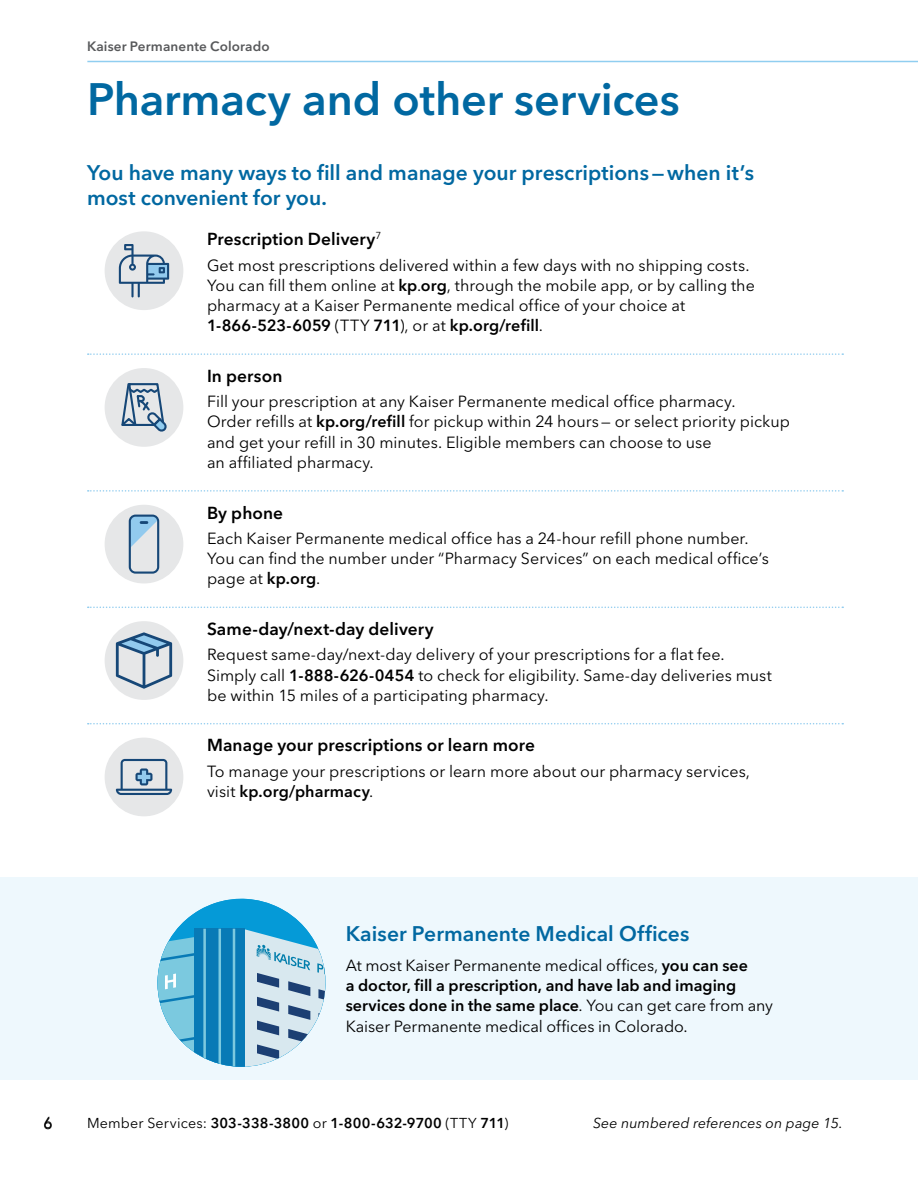
<style>
.page{position:relative;width:918px;height:1188px;background:#fff}
.page>*{position:absolute;margin:0;border:0;box-sizing:border-box;transform-origin:0 0}
.h2_OE2022{font:600 45px "Avenir Next LT Pro";letter-spacing:-.005em;color:#0168a1}
.h3_OE2022{font:600 21px/24.6px "Avenir Next LT Pro";letter-spacing:.005em;color:#0168a1}
.h4_OE2022{font:600 17.25px "Avenir Next LT Pro";letter-spacing:.005em;color:#000}
.MRG_body{font:16.05px/20.2px "Avenir Next LT Pro";color:#000}
.t1{font:15.75px "Avenir Next LT Pro";color:#000}
.t2{font:600 14.25px "Avenir Next LT Pro";letter-spacing:.005em;color:#000}
.OE21_map_address{font:italic 14.25px "Avenir Next LT Pro";letter-spacing:.005em;color:#000}
.OE_bodytext{font:600 13.5px "Avenir Next LT Pro";letter-spacing:.01em;color:#58595b}
.s1{font-weight:600}
.s2{font-weight:400}
</style>
<div class="page">
<div style="left:0;top:878px;width:918px;height:202px;background:#eef8fd"></div>
<hr style="left:87px;top:61px;width:831px;height:1px;background:#90cef0">
<svg style="left:88px;top:353px;width:755px;height:2px"></svg>
<svg style="left:88px;top:490px;width:755px;height:2px"></svg>
<svg style="left:88px;top:607px;width:755px;height:1px"></svg>
<svg style="left:88px;top:723px;width:755px;height:1px"></svg>
<div style="left:105px;top:231px;width:78px;height:79px;background:#e6e7e8;border-radius:50%"></div>
<svg style="left:119px;top:244px;width:50px;height:53px"></svg>
<div style="left:105px;top:368px;width:78px;height:79px;background:#e6e7e8;border-radius:50%"></div>
<svg style="left:121px;top:383px;width:46px;height:49px"></svg>
<div style="left:105px;top:505px;width:78px;height:78px;background:#e6e7e8;border-radius:50%"></div>
<svg style="left:129px;top:515px;width:30px;height:59px"></svg>
<div style="left:105px;top:621px;width:78px;height:79px;background:#e6e7e8;border-radius:50%"></div>
<svg style="left:116px;top:632px;width:56px;height:57px"></svg>
<div style="left:105px;top:738px;width:78px;height:78px;background:#e6e7e8;border-radius:50%"></div>
<svg style="left:116px;top:759px;width:56px;height:36px"></svg>
<svg style="left:158px;top:899px;width:168px;height:168px"></svg>
<p class="OE_bodytext" style="left:87px;top:38px;width:184px">Kaiser Permanente Colorado</p>
<p class="h2_OE2022" style="left:87px;top:72px;width:594px">Pharmacy and other services</p>
<p class="h3_OE2022" style="left:87px;top:160px;width:669px">You have many ways to fill and manage your prescriptions—when it’s most convenient for you.</p>
<p class="h4_OE2022" style="left:207px;top:229px;width:176px">Prescription Delivery<sup>7</sup></p>
<p class="MRG_body" style="left:207px;top:255px;width:549px">Get most prescriptions delivered within a few days with no shipping costs.<br>You can fill them online at <span class="s1">kp</span>.<span class="s1">org</span>, through the mobile app, or by calling the pharmacy at a Kaiser Permanente medical office of your choice at <span class="s1">1-866-523-6059</span> (TTY <span class="s1">711</span>), or at <span class="s1">kp.org/refill</span>.</p>
<p class="h4_OE2022" style="left:207px;top:365px;width:77px">In person</p>
<p class="MRG_body" style="left:207px;top:392px;width:584px">Fill your prescription at any Kaiser Permanente medical office pharmacy.<br>Order refills at <span class="s1">kp.org/refill</span> for pickup within 24 hours— or select priority pickup and get your refill in 30 minutes. Eligible members can choose to use<br>an affiliated pharmacy.</p>
<p class="h4_OE2022" style="left:207px;top:502px;width:78px">By phone</p>
<p class="MRG_body" style="left:207px;top:528px;width:563px">Each Kaiser Permanente medical office has a 24-hour refill phone number.<br>You can find the number under “Pharmacy Services” on each medical office’s page at <span class="s1">kp.org</span>.</p>
<p class="h4_OE2022" style="left:207px;top:619px;width:228px">Same-day/next-day delivery</p>
<p class="MRG_body" style="left:207px;top:645px;width:566px">Request same-day/next-day delivery of your prescriptions for a flat fee.<br>Simply call <span class="s1">1-888-626-0454</span> to check for eligibility. Same-day deliveries must be within 15 miles of a participating pharmacy.</p>
<p class="h4_OE2022" style="left:207px;top:735px;width:330px">Manage your prescriptions or learn more</p>
<p class="MRG_body" style="left:207px;top:761px;width:545px">To manage your prescriptions or learn more about our pharmacy services, visit <span class="s1">kp.org/pharmacy</span>.</p>
<p class="h3_OE2022" style="left:346px;top:921px;width:345px">Kaiser Permanente Medical Offices</p>
<p class="MRG_body" style="left:346px;top:955px;width:429px">At most Kaiser Permanente medical offices, <span class="s1">you can see<br>a doctor, fill a prescription, and have lab and imaging services done in the same place</span>. You can get care from any Kaiser Permanente medical offices in Colorado.</p>
<p class="t1" style="left:43px;top:1114px;width:11px">6</p>
<p class="t2" style="left:87px;top:1114px;width:423px"><span class="s2">Member Services:</span> 303-338-3800 <span class="s2">or</span> 1-800-632-9700 <span class="s2">(TTY</span> 711<span class="s2">)</span></p>
<p class="OE21_map_address" style="left:593px;top:1115px;width:251px">See numbered references on page 15.</p>
</div>
